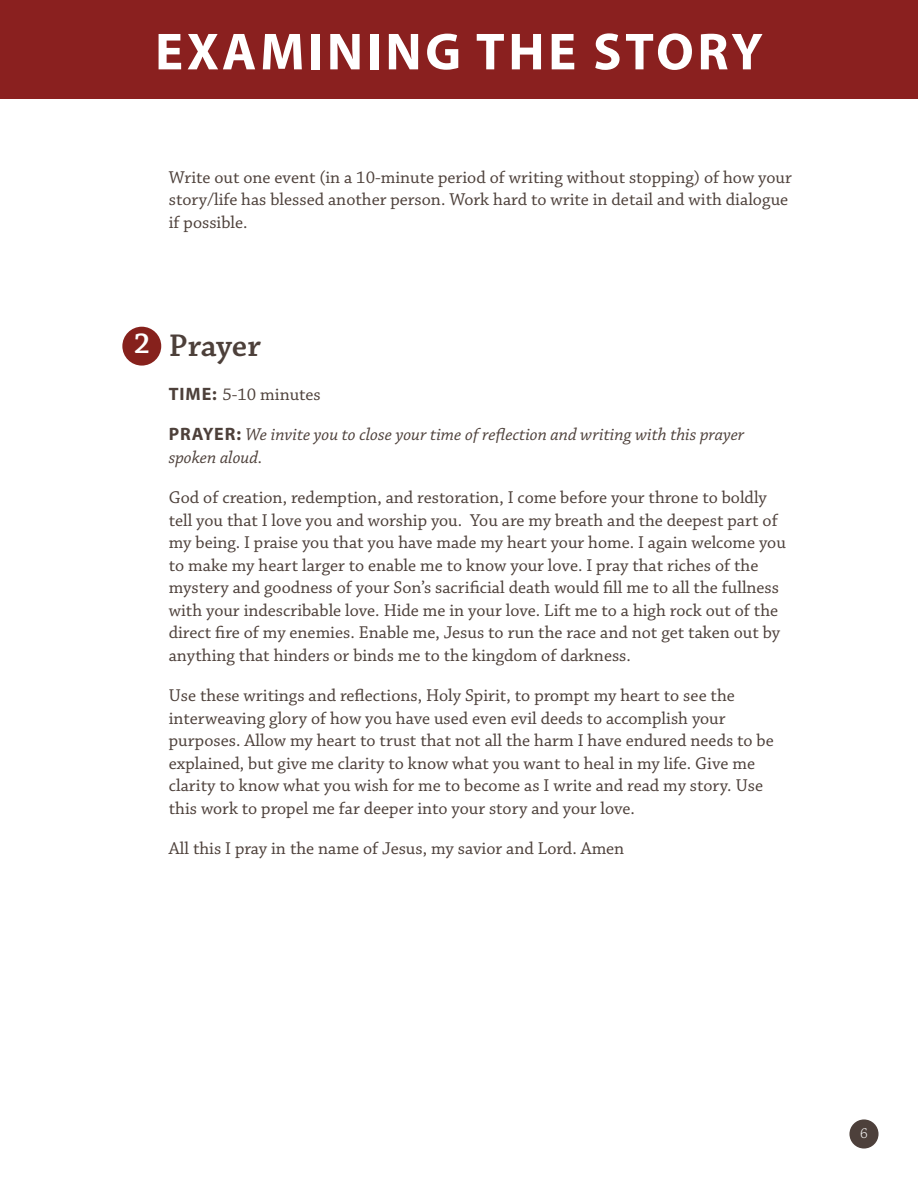
<style>
.page{position:relative;width:918px;height:1188px;background:#fff}
.page>*{position:absolute;margin:0;border:0;box-sizing:border-box;transform-origin:0 0}
.t1{font:700 52.5px "Myriad Pro";letter-spacing:.07em;color:#fff}
.t2{font:600 33px "Chaparral Pro";letter-spacing:-.005em;color:#4d403a}
.t3{font:18px/22.5px "Chaparral Pro";color:#4d403a}
.t4{font:italic 18px/22.5px "Chaparral Pro";color:#4d403a}
.t5{font:300 15px "Chaparral Pro";color:#fff}
.s1{font-size:30px;color:#fff}
.s2{font-family:"Myriad Pro";font-weight:700}
.s3{font-family:"Myriad Pro";font-weight:700;font-style:normal}
</style>
<div class="page">
<div style="left:849px;top:1119px;width:30px;height:30px;background:#4d403b;border-radius:50%"></div>
<div style="left:0;top:0;width:918px;height:99px;background:#8a201f"></div>
<div style="left:122px;top:327px;width:39px;height:39px;background:#86211c;border-radius:50%"></div>
<h1 class="t1" style="left:155px;top:17px;width:609px">EXAMINING THE STORY</h1>
<p class="t3" style="left:169px;top:166px;width:624px">Write out one event (in a 10-minute period of writing without stopping) of how your story/life has blessed another person. Work hard to write in detail and with dialogue if possible.</p>
<h2 class="t2" style="left:134px;top:326px;width:129px"><span class="s1">2</span> Prayer</h2>
<p class="t3" style="left:169px;top:384px;width:153px"><span class="s2">TIME:</span> 5-10 minutes</p>
<p class="t4" style="left:169px;top:424px;width:577px"><span class="s3">PRAYER:</span> We invite you to close your time of reflection and writing with this prayer spoken aloud.</p>
<p class="t3" style="left:169px;top:487px;width:619px">God of creation, redemption, and restoration, I come before your throne to boldly tell you that I love you and worship you. You are my breath and the deepest part of my being. I praise you that you have made my heart your home. I again welcome you to make my heart larger to enable me to know your love. I pray that riches of the mystery and goodness of your Son’s sacrificial death would fill me to all the fullness with your indescribable love. Hide me in your love. Lift me to a high rock out of the direct fire of my enemies. Enable me, Jesus to run the race and not get taken out by anything that hinders or binds me to the kingdom of darkness.</p>
<p class="t3" style="left:169px;top:685px;width:607px">Use these writings and reflections, Holy Spirit, to prompt my heart to see the interweaving glory of how you have used even evil deeds to accomplish your purposes. Allow my heart to trust that not all the harm I have endured needs to be explained, but give me clarity to know what you want to heal in my life. Give me clarity to know what you wish for me to become as I write and read my story. Use this work to propel me far deeper into your story and your love.</p>
<p class="t3" style="left:169px;top:838px;width:457px">All this I pray in the name of Jesus, my savior and Lord. Amen</p>
<p class="t5" style="left:860px;top:1125px;width:9px">6</p>
</div>
